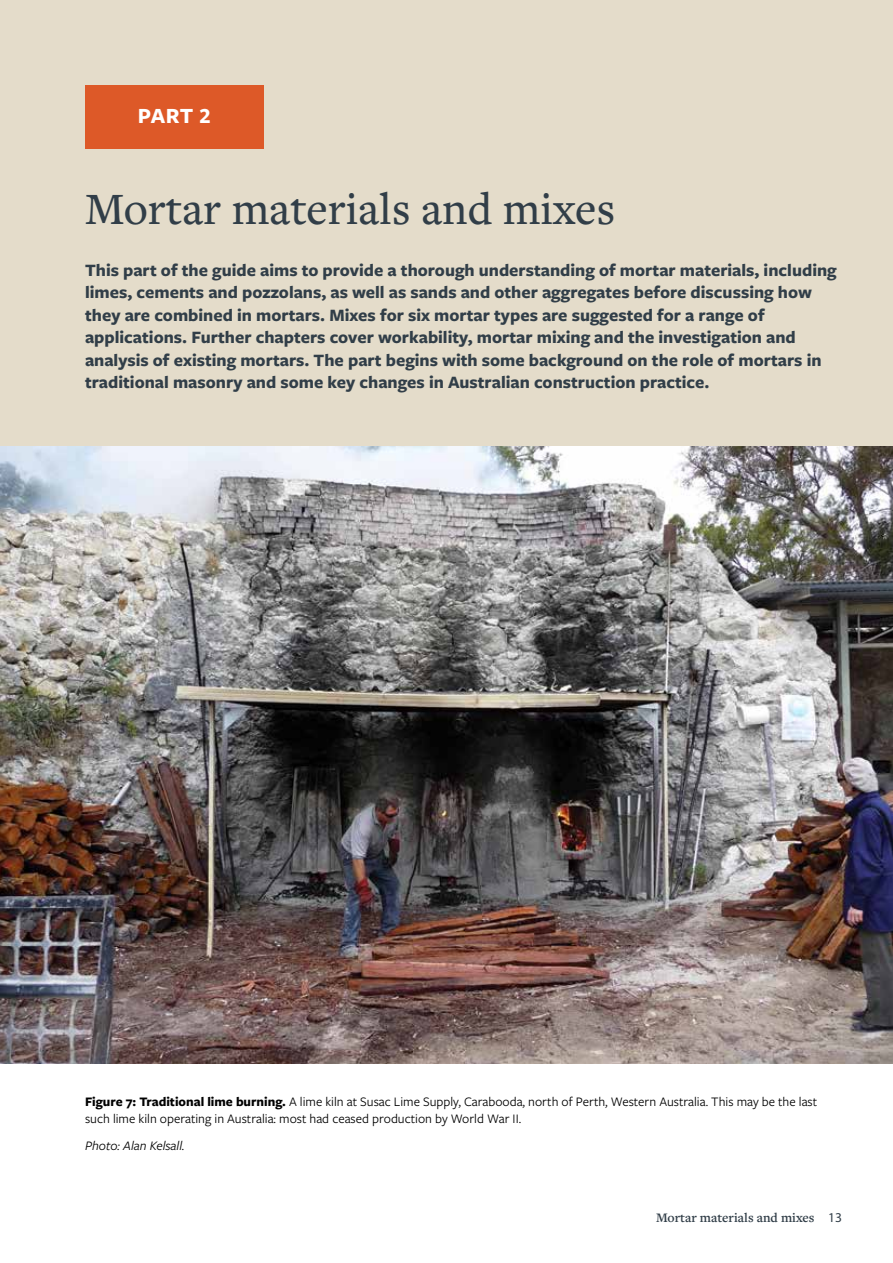
<style>
.page{position:relative;width:893px;height:1263px;background:#fff}
.page>*{position:absolute;margin:0;border:0;box-sizing:border-box;transform-origin:0 0}
.t1{font:500 46.5px "Freight Text Pro";color:#313e48}
.t2{font:700 22.5px "Freight Sans Pro";color:#fff}
.t3{font:700 18px/22.5px "Freight Sans Pro";color:#313e48}
.t4{font:13.5px/16.5px "Freight Sans Pro";color:#000}
.t5{font:600 13.5px "Freight Text Pro";color:#313e48}
.t6{font:italic 13.5px "Freight Sans Pro";color:#000}
.s1{font-weight:700}
.s2{font-family:"Myriad Pro";font-weight:400}
</style>
<div class="page">
<div style="left:0;top:0;width:893px;height:493px;background:#e4dcca"></div>
<img style="left:0;top:446px;width:893px;height:617px">
<div style="left:85px;top:85px;width:179px;height:63px;background:#dd5928"></div>
<p class="t2" style="left:138px;top:100px;width:74px">PART 2</p>
<h1 class="t1" style="left:85px;top:178px;width:532px">Mortar materials and mixes</h1>
<p class="t3" style="left:85px;top:258px;width:753px">This part of the guide aims to provide a thorough understanding of mortar materials, including limes, cements and pozzolans, as well as sands and other aggregates before discussing how they are combined in mortars. Mixes for six mortar types are suggested for a range of applications. Further chapters cover workability, mortar mixing and the investigation and analysis of existing mortars. The part begins with some background on the role of mortars in traditional masonry and some key changes in Australian construction practice.</p>
<p class="t4" style="left:85px;top:1093px;width:734px"><span class="s1">Figure 7: Traditional lime burning.</span> A lime kiln at Susac Lime Supply, Carabooda, north of Perth, Western Australia. This may be the last such lime kiln operating in Australia: most had ceased production by World War II.</p>
<p class="t6" style="left:85px;top:1137px;width:101px">Photo: Alan Kelsall.</p>
<p class="t5" style="left:656px;top:1209px;width:187px">Mortar materials and mixes <span class="s2">13</span></p>
</div>
